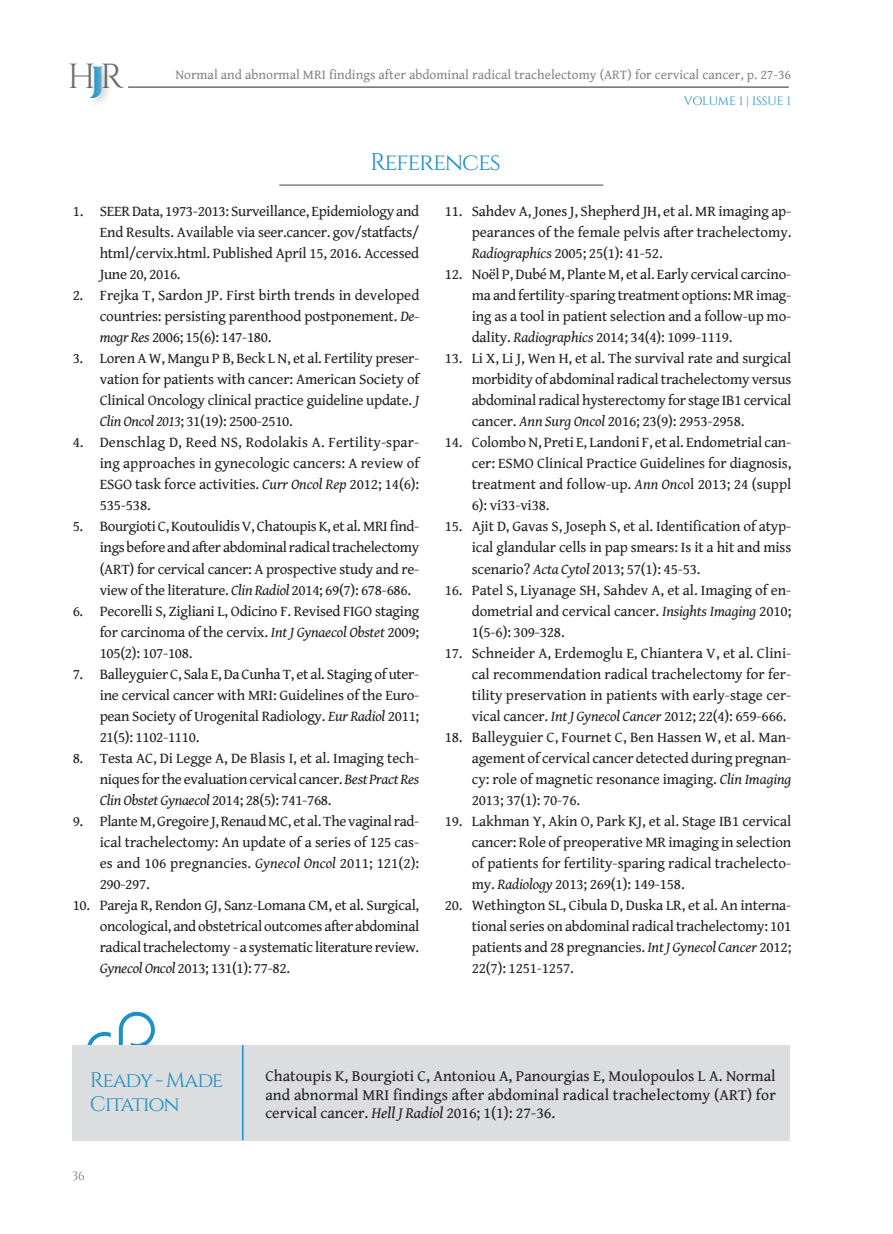
<style>
.page{position:relative;width:893px;height:1234px;background:#fff}
.page>*{position:absolute;margin:0;border:0;box-sizing:border-box;transform-origin:0 0}
.t1{font:34.8px "Cinzel";color:#6c6d70}
.Reff{font:24px "Cinzel";letter-spacing:-.05em;color:#1c91c5}
.Reff-2{font:21px "Cinzel";letter-spacing:-.055em;color:#1c91c5}
.TEXT_new{font:15.75px/18.8px "Gentium Book Basic";letter-spacing:.01em;color:#231f20;text-align:justify}
.t2{font:15px/21px "Gentium Book Basic";letter-spacing:-.01em;color:#231f20;text-align:justify}
.t3{font:13.5px "Gentium Book Basic";color:#828487}
.t4{font:12px "Cinzel";letter-spacing:-.015em;color:#1c91c5}
.t5{font:12px "Cinzel";color:#6c6d70}
.s1{font-weight:900;color:#1c91c5}
.s2{font-style:italic}
</style>
<div class="page">
<hr style="left:128px;top:86px;width:661px;height:2px;background:#6c6d70">
<div style="left:87px;top:61px;width:27px;height:47px;background:#231f20;opacity:.25"></div>
<hr style="left:279px;top:184px;width:324px;height:2px;background:#828487">
<svg style="left:87px;top:1011px;width:68px;height:33px"></svg>
<div style="left:72px;top:1044px;width:718px;height:96px;background:#dcdddf"></div>
<hr style="left:242px;top:1044px;width:1px;height:96px;background:#1c91c5">
<h1 class="t1" style="left:68px;top:56px;width:58px">H<span class="s1">J</span>R</h1>
<p class="t3" style="left:175px;top:65px;width:617px">Normal and abnormal MRI findings after abdominal radical trachelectomy (ART) for cervical cancer, p. 27-36</p>
<p class="t4" style="left:684px;top:94px;width:108px">VOLUME 1 | ISSUE 1</p>
<p class="Reff" style="left:370px;top:148px;width:132px">References</p>
<p class="t2" style="left:100px;top:200px;width:321px;text-indent:-27px">1. SEER Data, 1973-2013: Surveillance, Epidemiology and End Results. Available via seer.cancer. gov/statfacts/ html/cervix.html. Published April 15, 2016. Accessed June 20, 2016.</p>
<p class="t2" style="left:100px;top:284px;width:321px;text-indent:-27px">2. Frejka T, Sardon JP. First birth trends in developed countries: persisting parenthood postponement. <span class="s2">De&shy;mogr Res</span> 2006; 15(6): 147-180.</p>
<p class="t2" style="left:100px;top:347px;width:321px;text-indent:-27px">3. Loren A W, Mangu P B, Beck L N, et al. Fertility preser&shy;vation for patients with cancer: American Society of Clinical Oncology clinical practice guideline update. <span class="s2">J Clin Oncol 2013</span>; 31(19): 2500-2510.</p>
<p class="t2" style="left:100px;top:431px;width:321px;text-indent:-27px">4. Denschlag D, Reed NS, Rodolakis A. Fertility-spar&shy;ing approaches in gynecologic cancers: A review of ESGO task force activities. <span class="s2">Curr Oncol Rep</span> 2012; 14(6):<br>535-538.</p>
<p class="t2" style="left:100px;top:515px;width:321px;text-indent:-27px">5. Bourgioti C, Koutoulidis V, Chatoupis K, et al. MRI find&shy;ings before and after abdominal radical trachelectomy (ART) for cervical cancer: A prospective study and re&shy;view of the literature. <span class="s2">Clin Radiol</span> 2014; 69(7): 678-686.</p>
<p class="t2" style="left:100px;top:599px;width:321px;text-indent:-27px">6. Pecorelli S, Zigliani L, Odicino F. Revised FIGO staging for carcinoma of the cervix. <span class="s2">Int J Gynaecol Obstet</span> 2009; 105(2): 107-108.</p>
<p class="t2" style="left:100px;top:662px;width:321px;text-indent:-27px">7. Balleyguier C, Sala E, Da Cunha T, et al. Staging of uter&shy;ine cervical cancer with MRI: Guidelines of the Euro&shy;pean Society of Urogenital Radiology. <span class="s2">Eur Radiol</span> 2011; 21(5): 1102-1110.</p>
<p class="t2" style="left:100px;top:746px;width:321px;text-indent:-27px">8. Testa AC, Di Legge A, De Blasis I, et al. Imaging tech&shy;niques for the evaluation cervical cancer. <span class="s2">Best Pract Res Clin Obstet Gynaecol</span> 2014; 28(5): 741-768.</p>
<p class="t2" style="left:100px;top:809px;width:321px;text-indent:-27px">9. Plante M, Gregoire J, Renaud MC, et al. The vaginal rad&shy;ical trachelectomy: An update of a series of 125 cas&shy;es and 106 pregnancies. <span class="s2">Gynecol Oncol</span> 2011; 121(2):<br>290-297.</p>
<p class="t2" style="left:100px;top:893px;width:321px;text-indent:-27px">10. Pareja R, Rendon GJ, Sanz-Lomana CM, et al. Surgical, oncological, and obstetrical outcomes after abdominal radical trachelectomy - a systematic literature review.<br><span class="s2">Gynecol Oncol</span> 2013; 131(1): 77-82.</p>
<p class="t2" style="left:472px;top:200px;width:321px;text-indent:-27px">11. Sahdev A, Jones J, Shepherd JH, et al. MR imaging ap&shy;pearances of the female pelvis after trachelectomy.<br><span class="s2">Radiographics</span> 2005; 25(1): 41-52.</p>
<p class="t2" style="left:472px;top:263px;width:321px;text-indent:-27px">12. Noël P, Dubé M, Plante M, et al. Early cervical carcino&shy;ma and fertility-sparing treatment options: MR imag&shy;ing as a tool in patient selection and a follow-up mo&shy;dality. <span class="s2">Radiographics</span> 2014; 34(4): 1099-1119.</p>
<p class="t2" style="left:472px;top:347px;width:321px;text-indent:-27px">13. Li X, Li J, Wen H, et al. The survival rate and surgical morbidity of abdominal radical trachelectomy versus abdominal radical hysterectomy for stage IB1 cervical cancer. <span class="s2">Ann Surg Oncol</span> 2016; 23(9): 2953-2958.</p>
<p class="t2" style="left:472px;top:431px;width:321px;text-indent:-27px">14. Colombo N, Preti E, Landoni F, et al. Endometrial can&shy;cer: ESMO Clinical Practice Guidelines for diagnosis, treatment and follow-up. <span class="s2">Ann Onco</span>l 2013; 24 (suppl 6): vi33-vi38.</p>
<p class="t2" style="left:472px;top:515px;width:321px;text-indent:-27px">15. Ajit D, Gavas S, Joseph S, et al. Identification of atyp&shy;ical glandular cells in pap smears: Is it a hit and miss scenario? <span class="s2">Acta Cytol</span> 2013; 57(1): 45-53.</p>
<p class="t2" style="left:472px;top:578px;width:321px;text-indent:-27px">16. Patel S, Liyanage SH, Sahdev A, et al. Imaging of en&shy;dometrial and cervical cancer. <span class="s2">Insights Imaging</span> 2010; 1(5-6): 309-328.</p>
<p class="t2" style="left:472px;top:641px;width:321px;text-indent:-27px">17. Schneider A, Erdemoglu E, Chiantera V, et al. Clini&shy;cal recommendation radical trachelectomy for fer&shy;tility preservation in patients with early-stage cer&shy;vical cancer. <span class="s2">Int J Gynecol Cancer</span> 2012; 22(4): 659-666.</p>
<p class="t2" style="left:472px;top:725px;width:321px;text-indent:-27px">18. Balleyguier C, Fournet C, Ben Hassen W, et al. Man&shy;agement of cervical cancer detected during pregnan&shy;cy: role of magnetic resonance imaging. <span class="s2">Clin Imaging </span>2013; 37(1): 70-76.</p>
<p class="t2" style="left:472px;top:809px;width:321px;text-indent:-27px">19. Lakhman Y, Akin O, Park KJ, et al. Stage IB1 cervical cancer: Role of preoperative MR imaging in selection of patients for fertility-sparing radical trachelecto&shy;my. <span class="s2">Radiology</span> 2013; 269(1): 149-158.</p>
<p class="t2" style="left:472px;top:893px;width:321px;text-indent:-27px">20. Wethington SL, Cibula D, Duska LR, et al. An interna&shy;tional series on abdominal radical trachelectomy: 101 patients and 28 pregnancies. <span class="s2">Int J Gynecol Cancer</span> 2012; 22(7): 1251-1257.</p>
<p class="Reff-2" style="left:90px;top:1067px;width:135px">Ready - Made</p>
<p class="Reff-2" style="left:90px;top:1091px;width:92px">Citation</p>
<p class="t5" style="left:72px;top:1168px;width:14px">36</p>
<p class="TEXT_new" style="left:265px;top:1065px;width:512px">Chatoupis K, Bourgioti C, Antoniou A, Panourgias E, Moulopoulos L A. Normal and abnormal MRI findings after abdominal radical trachelectomy (ART) for cervical cancer. <span class="s2">Hell J Radiol</span> 2016; 1(1): 27-36.</p>
</div>
